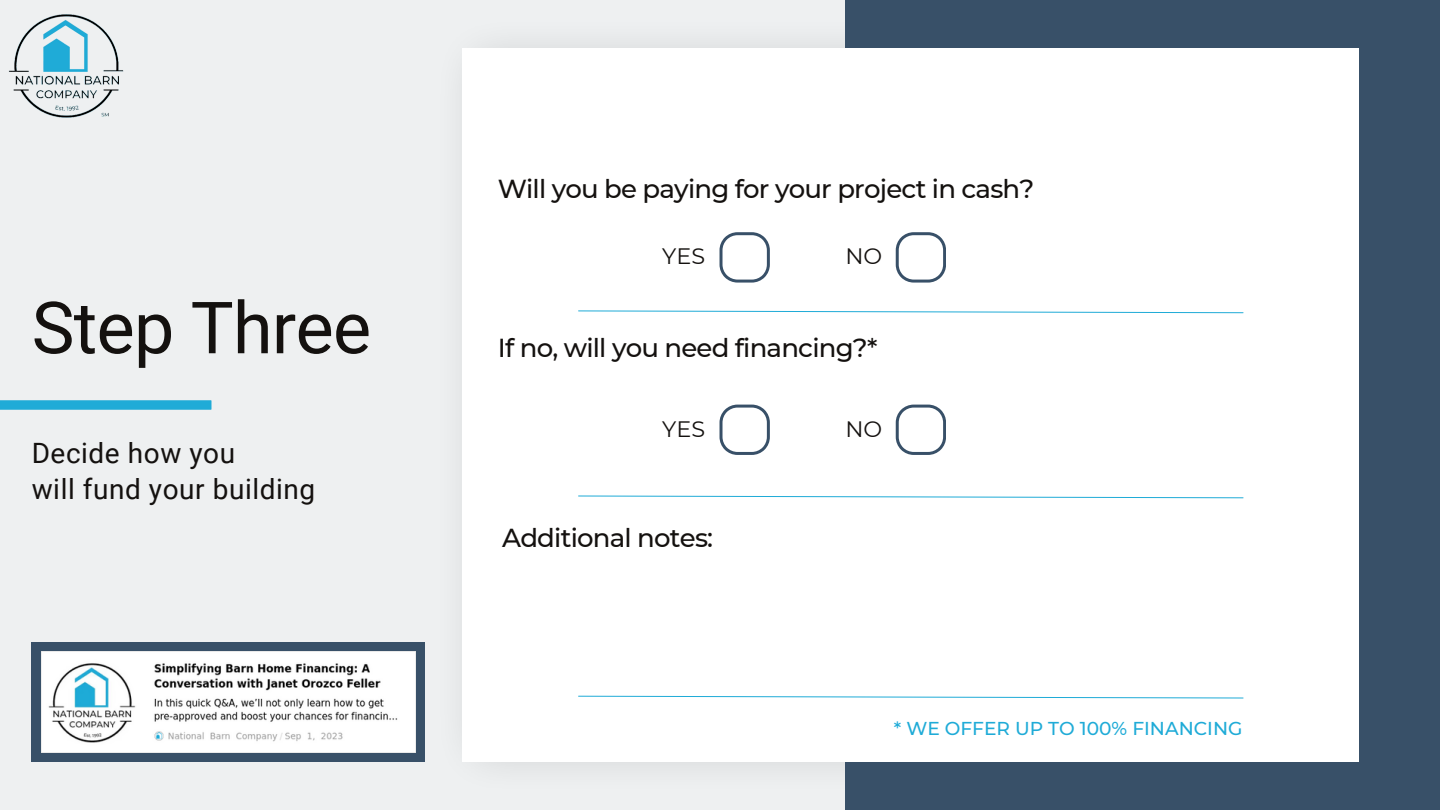
<style>
.page{position:relative;width:1440px;height:810px;background:#eef0f1}
.page>*{position:absolute;margin:0;border:0;box-sizing:border-box;transform-origin:0 0}
.t1{font:72px "Roboto";letter-spacing:-.01em;color:#14110f}
.t2{font:28px "Roboto";letter-spacing:.02em;color:#14110f}
.t3{font:500 26px "Montserrat";letter-spacing:-.03em;color:#14110f}
.t4{font:22.3px "Montserrat";color:#14110f}
.t5{font:500 18.6px "Montserrat";color:#1fabd7}
</style>
<div class="page">
<div style="left:845px;top:0;width:595px;height:810px;background:#385068"></div>
<div style="left:463px;top:48px;width:896px;height:714px;background:#fff"></div>
<svg style="left:578px;top:310px;width:666px;height:3px"></svg>
<svg style="left:578px;top:495px;width:666px;height:4px"></svg>
<svg style="left:578px;top:695px;width:666px;height:4px"></svg>
<div style="left:0;top:400px;width:211px;height:10px;background:#1fabd7"></div>
<div style="left:32px;top:642px;width:393px;height:120px;background:#385068"></div>
<svg style="left:720px;top:232px;width:50px;height:50px"></svg>
<svg style="left:896px;top:232px;width:50px;height:50px"></svg>
<svg style="left:720px;top:405px;width:50px;height:50px"></svg>
<svg style="left:896px;top:405px;width:50px;height:50px"></svg>
<img style="left:42px;top:652px;width:373px;height:101px">
<img style="left:8px;top:14px;width:116px;height:104px">
<p class="t1" style="left:32px;top:287px;width:341px">Step Three</p>
<p class="t2" style="left:32px;top:437px;width:205px">Decide how you</p>
<p class="t2" style="left:32px;top:473px;width:285px">will fund your building</p>
<h2 class="t3" style="left:498px;top:172px;width:538px">Will you be paying for your project in cash?</h2>
<h4 class="t4" style="left:662px;top:243px;width:44px">YES</h4>
<h4 class="t4" style="left:845px;top:243px;width:38px">NO</h4>
<h4 class="t3" style="left:498px;top:332px;width:381px">If no, will you need financing?*</h4>
<h1 class="t4" style="left:662px;top:415px;width:44px">YES</h1>
<h3 class="t4" style="left:845px;top:415px;width:38px">NO</h3>
<h4 class="t3" style="left:502px;top:522px;width:213px">Additional notes:</h4>
<h2 class="t5" style="left:894px;top:717px;width:350px">* WE OFFER UP TO 100% FINANCING</h2>
</div>
